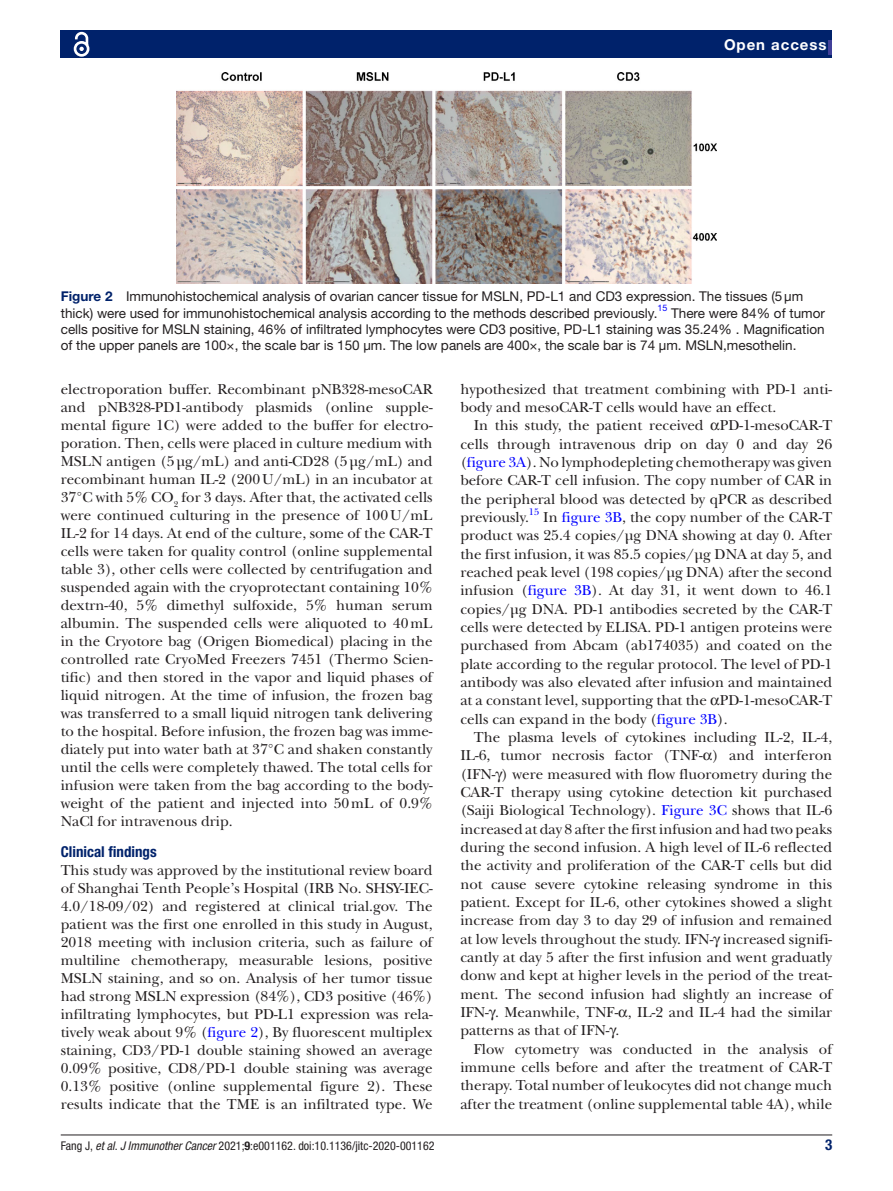
<style>
.page{position:relative;width:893px;height:1191px;background:#fff}
.page>*{position:absolute;margin:0;border:0;box-sizing:border-box;transform-origin:0 0}
.t1{font:15px/18px "New Baskerville";color:#231f20;text-align:justify}
.t2{font:700 condensed 15px "Helvetica Neue LT Std";color:#00226b}
.t3{font:700 15px "Helvetica Neue LT Std";letter-spacing:.065em;color:#fff}
.t4{font:13.5px/16.2px "Helvetica Neue LT Std";color:#231f20}
.t5{font:condensed 12px "Helvetica Neue LT Std";color:#231f20}
.t6{font:9.9px "New Baskerville";color:#00f}
.s1{font-weight:700;color:#00226b}
.s2{color:#00f}
.s3{font-style:italic}
.s4{font-weight:700}
</style>
<div class="page">
<hr style="left:61px;top:1134px;width:771px;height:1px;background:#231f20">
<div style="left:61px;top:31px;width:771px;height:27px;background:#00226b"></div>
<hr style="left:828px;top:40px;width:4px;height:15px;background:#414099">
<svg style="left:73px;top:31px;width:17px;height:26px"></svg>
<img style="left:176px;top:73px;width:540px;height:211px">
<p class="t3" style="left:724px;top:35px;width:104px">Open access</p>
<p class="t4" style="left:61px;top:288px;width:766px"><span class="s1">Figure 2</span> Immunohistochemical analysis of ovarian cancer tissue for MSLN, PD-L1 and CD3 expression. The tissues (5µm thick) were used for immunohistochemical analysis according to the methods described previously.<sup>15</sup> There were 84% of tumor cells positive for MSLN staining, 46% of infiltrated lymphocytes were CD3 positive, PD-L1 staining was 35.24% . Magnification of the upper panels are 100×, the scale bar is 150 μm. The low panels are 400×, the scale bar is 74 μm. MSLN,mesothelin.</p>
<p class="t1" style="left:61px;top:380px;width:373px">electroporation buffer. Recombinant pNB328-mesoCAR and pNB328-PD1-antibody plasmids (online supple&shy;mental figure 1C) were added to the buffer for electro&shy;poration. Then, cells were placed in culture medium with MSLN antigen (5µg/mL) and anti-CD28 (5µg/mL) and recombinant human IL-2 (200U/mL) in an incubator at 37°C with 5% CO<sub>2</sub> for 3 days. After that, the activated cells were continued culturing in the presence of 100U/mL IL-2 for 14 days. At end of the culture, some of the CAR-T cells were taken for quality control (online supplemental table 3), other cells were collected by centrifugation and suspended again with the cryoprotectant containing 10% dextrn-40, 5% dimethyl sulfoxide, 5% human serum albumin. The suspended cells were aliquoted to 40mL in the Cryotore bag (Origen Biomedical) placing in the controlled rate CryoMed Freezers 7451 (Thermo Scien&shy;tific) and then stored in the vapor and liquid phases of liquid nitrogen. At the time of infusion, the frozen bag was transferred to a small liquid nitrogen tank delivering to the hospital. Before infusion, the frozen bag was imme&shy;diately put into water bath at 37°C and shaken constantly until the cells were completely thawed. The total cells for infusion were taken from the bag according to the body&shy;weight of the patient and injected into 50mL of 0.9% NaCl for intravenous drip.</p>
<p class="t2" style="left:61px;top:843px;width:98px">Clinical findings</p>
<p class="t1" style="left:61px;top:861px;width:373px">This study was approved by the institutional review board of Shanghai Tenth People’s Hospital (IRB No. SHSY-IEC-4.0/18-09/02) and registered at clinical trial.gov. The patient was the first one enrolled in this study in August, 2018 meeting with inclusion criteria, such as failure of multiline chemotherapy, measurable lesions, positive MSLN staining, and so on. Analysis of her tumor tissue had strong MSLN expression (84%), CD3 positive (46%) infiltrating lymphocytes, but PD-L1 expression was rela&shy;tively weak about 9% (<span class="s2">figure 2</span>), By fluorescent multiplex staining, CD3/PD-1 double staining showed an average 0.09% positive, CD8/PD-1 double staining was average 0.13% positive (online supplemental figure 2). These results indicate that the TME is an infiltrated type. We</p>
<p class="t1" style="left:460px;top:380px;width:373px">hypothesized that treatment combining with PD-1 anti&shy;body and mesoCAR-T cells would have an effect.</p>
<p class="t1" style="left:460px;top:416px;width:373px;text-indent:14px">In this study, the patient received PD-1-mesoCAR-T cells through intravenous drip on day 0 and day 26 (<span class="s2">figure 3A</span>). No lymphodepleting chemotherapy was given before CAR-T cell infusion. The copy number of CAR in the peripheral blood was detected by qPCR as described previously.</p>
<p class="t6" style="left:529px;top:506px;width:12px">15</p>
<p class="t1" style="left:460px;top:508px;width:373px;text-indent:83px">In <span class="s2">figure 3B</span>, the copy number of the CAR-T product was 25.4 copies/μg DNA showing at day 0. After the first infusion, it was 85.5 copies/μg DNA at day 5, and reached peak level (198 copies/μg DNA) after the second infusion (<span class="s2">figure 3B</span>). At day 31, it went down to 46.1 copies/μg DNA. PD-1 antibodies secreted by the CAR-T cells were detected by ELISA. PD-1 antigen proteins were purchased from Abcam (ab174035) and coated on the plate according to the regular protocol. The level of PD-1 antibody was also elevated after infusion and maintained at a constant level, supporting that the PD-1-mesoCAR-T cells can expand in the body (<span class="s2">figure 3B</span>).</p>
<p class="t1" style="left:460px;top:728px;width:373px;text-indent:14px">The plasma levels of cytokines including IL-2, IL-4, IL-6, tumor necrosis factor (TNF- ) and interferon (IFN- ) were measured with flow fluorometry during the CAR-T therapy using cytokine detection kit purchased (Saiji Biological Technology). <span class="s2">Figure 3C</span> shows that IL-6 increased at day 8 after the first infusion and had two peaks during the second infusion. A high level of IL-6 reflected the activity and proliferation of the CAR-T cells but did not cause severe cytokine releasing syndrome in this patient. Except for IL-6, other cytokines showed a slight increase from day 3 to day 29 of infusion and remained at low levels throughout the study. IFN- increased signifi&shy;cantly at day 5 after the first infusion and went graduatly donw and kept at higher levels in the period of the treat&shy;ment. The second infusion had slightly an increase of IFN- . Meanwhile, TNF- , IL-2 and IL-4 had the similar patterns as that of IFN- .</p>
<p class="t1" style="left:460px;top:1039px;width:373px;text-indent:14px">Flow cytometry was conducted in the analysis of immune cells before and after the treatment of CAR-T therapy. Total number of leukocytes did not change much after the treatment (online supplemental table 4A), while</p>
<p class="t5" style="left:61px;top:1138px;width:375px">Fang J, <span class="s3">et al</span>. <span class="s3">J Immunother Cancer</span> 2021;<span class="s4">9</span>:e001162. doi:10.1136/jitc-2020-001162</p>
<p class="t2" style="left:825px;top:1135px;width:9px">3</p>
</div>
